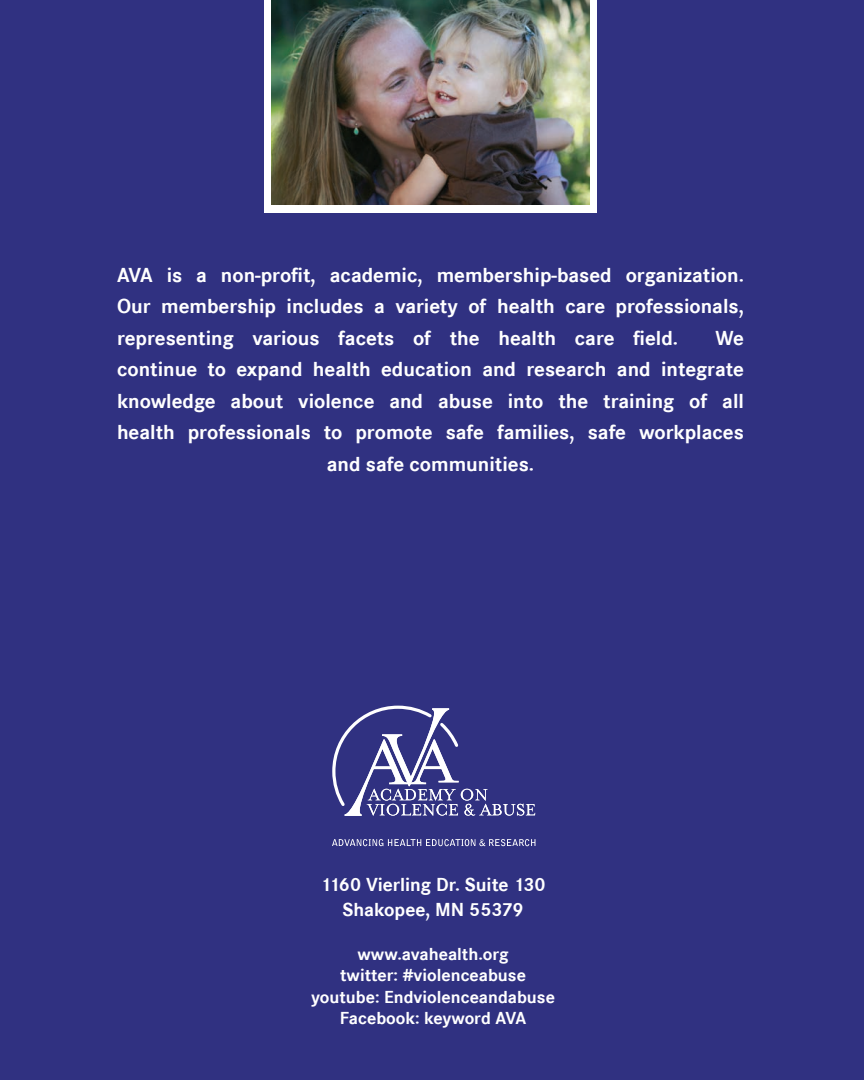
<style>
.page{position:relative;width:864px;height:1080px;background:#303181}
.page>*{position:absolute;margin:0;border:0;box-sizing:border-box;transform-origin:0 0}
.t1{font:700 21px/31.5px "Corporate S";color:#fff;text-align:justify}
.t2{font:700 19.5px/25.5px "Corporate S";color:#fff;text-align:center}
.t3{font:700 18px "Corporate S";color:#fff}
</style>
<div class="page">
<div style="left:264px;top:0;width:333px;height:213px;background:#fff"></div>
<img style="left:272px;top:0;width:317px;height:205px">
<svg style="left:332px;top:706px;width:203px;height:110px"></svg>
<svg style="left:332px;top:839px;width:203px;height:7px"></svg>
<p class="t1" style="left:117px;top:260px;width:628px">AVA is a non-profit, academic, membership-based organization.<br>Our membership includes a variety of health care professionals, representing various facets of the health care field.</p>
<p class="t1" style="left:715px;top:323px;width:30px">We</p>
<p class="t1" style="left:117px;top:354px;width:628px">continue to expand health education and research and integrate</p>
<p class="t1" style="left:117px;top:386px;width:628px">knowledge about violence and abuse into the training of all</p>
<p class="t1" style="left:117px;top:417px;width:628px">health professionals to promote safe families, safe workplaces</p>
<p class="t1" style="left:327px;top:449px;width:209px">and safe communities.</p>
<p class="t2" style="left:321px;top:872px;width:227px">1160 Vierling Dr. Suite 130<br>Shakopee, MN 55379</p>
<p class="t3" style="left:357px;top:943px;width:153px">www.avahealth.org</p>
<p class="t3" style="left:340px;top:965px;width:187px">twitter: #violenceabuse</p>
<p class="t3" style="left:311px;top:987px;width:245px">youtube: Endviolenceandabuse</p>
<p class="t3" style="left:340px;top:1008px;width:188px">Facebook: keyword AVA</p>
</div>
